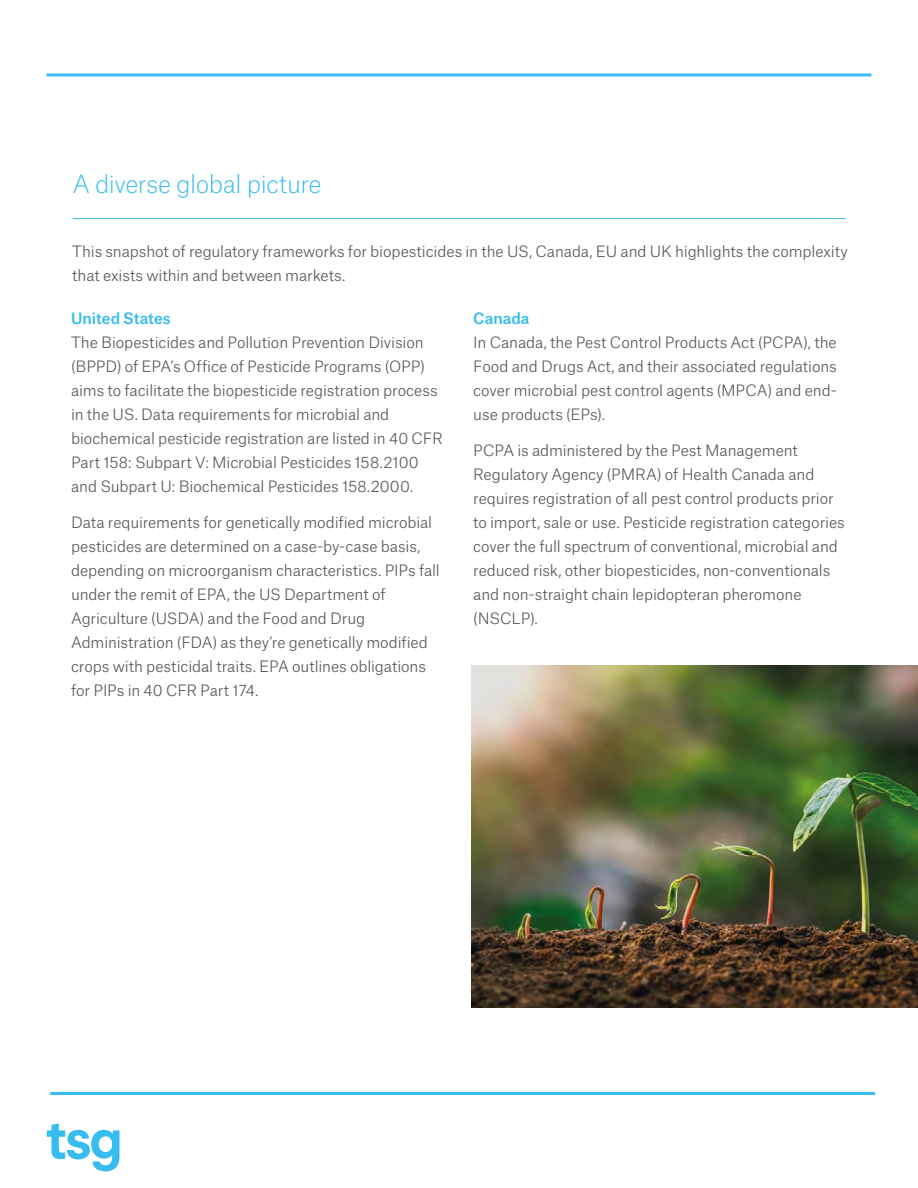
<style>
.page{position:relative;width:918px;height:1188px;background:#fff}
.page>*{position:absolute;margin:0;border:0;box-sizing:border-box;transform-origin:0 0}
.t1{font:100 24px "Atlas Grotesk";letter-spacing:-.02em;color:#36bcee}
.t2{font:300 15px/24px "Atlas Grotesk";letter-spacing:-.005em;color:#575756}
.t3{font:500 15px "Atlas Grotesk";color:#36bcee}
</style>
<div class="page">
<svg style="left:47px;top:1123px;width:73px;height:48px"></svg>
<hr style="left:47px;top:73px;width:824px;height:3px;background:#36bcee">
<hr style="left:73px;top:218px;width:773px;height:1px;background:#36bcee">
<hr style="left:50px;top:1092px;width:825px;height:3px;background:#36bcee">
<img style="left:472px;top:666px;width:446px;height:342px">
<h1 class="t1" style="left:73px;top:166px;width:250px">A diverse global picture</h1>
<p class="t2" style="left:72px;top:238px;width:777px">This snapshot of regulatory frameworks for biopesticides in the US, Canada, EU and UK highlights the complexity that exists within and between markets.</p>
<p class="t3" style="left:71px;top:306px;width:101px">United States</p>
<p class="t2" style="left:71px;top:329px;width:373px">The Biopesticides and Pollution Prevention Division (BPPD) of EPA’s Office of Pesticide Programs (OPP) aims to facilitate the biopesticide registration process in the US. Data requirements for microbial and biochemical pesticide registration are listed in 40 CFR Part 158: Subpart V: Microbial Pesticides 158.2100 and Subpart U: Biochemical Pesticides 158.2000.</p>
<p class="t2" style="left:71px;top:509px;width:370px">Data requirements for genetically modified microbial pesticides are determined on a case-by-case basis, depending on microorganism characteristics. PIPs fall under the remit of EPA, the US Department of Agriculture (USDA) and the Food and Drug Administration (FDA) as they’re genetically modified crops with pesticidal traits. EPA outlines obligations for PIPs in 40 CFR Part 174.</p>
<p class="t3" style="left:473px;top:306px;width:58px">Canada</p>
<p class="t2" style="left:473px;top:329px;width:365px;text-align:justify">In Canada, the Pest Control Products Act (PCPA), the Food and Drugs Act, and their associated regulations cover microbial pest control agents (MPCA) and end&shy;use products (EPs).</p>
<p class="t2" style="left:473px;top:437px;width:373px">PCPA is administered by the Pest Management Regulatory Agency (PMRA) of Health Canada and requires registration of all pest control products prior to import, sale or use. Pesticide registration categories cover the full spectrum of conventional, microbial and reduced risk, other biopesticides, non-conventionals and non-straight chain lepidopteran pheromone (NSCLP).</p>
</div>
